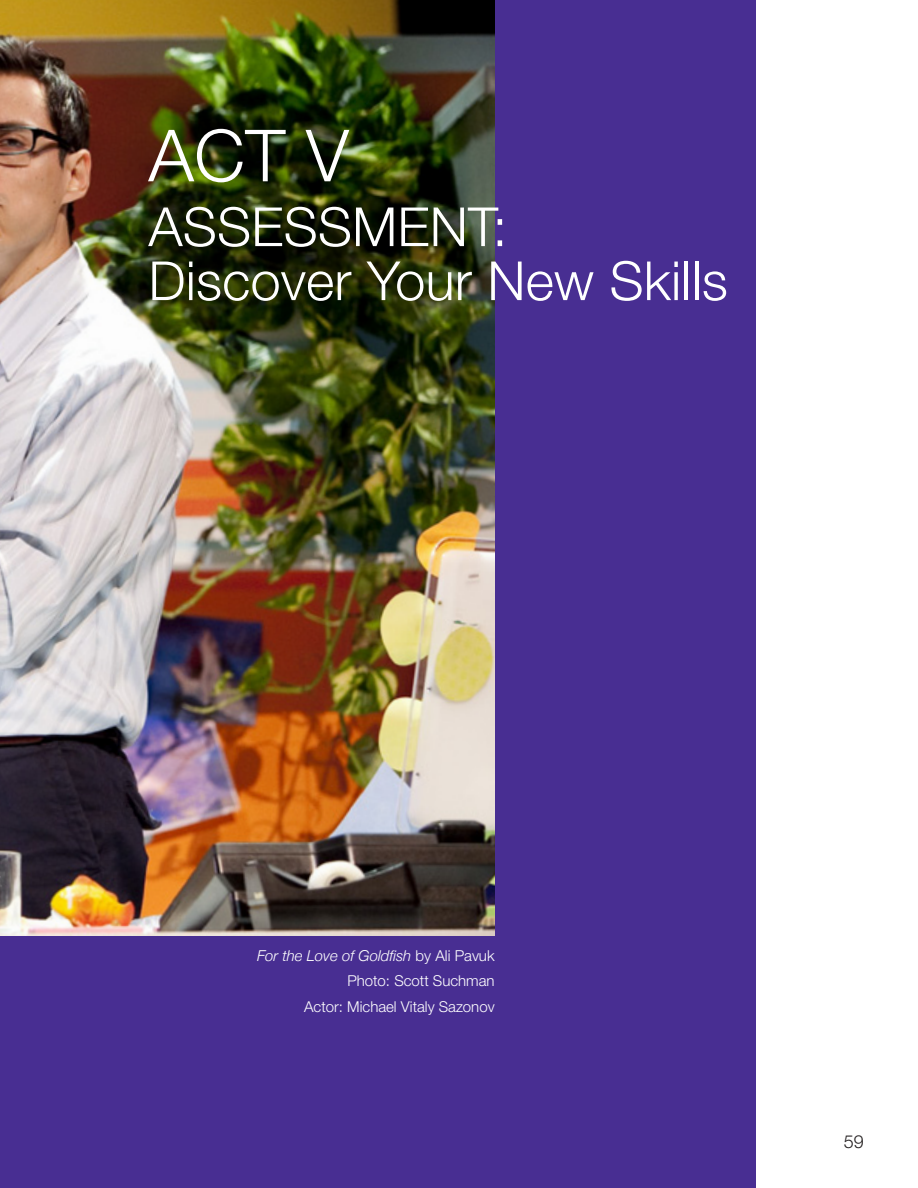
<style>
.page{position:relative;width:918px;height:1188px;background:#fff}
.page>*{position:absolute;margin:0;border:0;box-sizing:border-box;transform-origin:0 0}
.t1{font:300 72px "Helvetica Neue";color:#fff}
.t2{font:300 54px "Helvetica Neue";letter-spacing:.005em;color:#fff}
.t3{font:300 18px "Helvetica Neue";color:#231f20}
.t4{font:300 15px "Helvetica Neue";color:#fff}
.t5{font:italic 300 15px "Helvetica Neue";color:#fff}
.s1{font-style:normal;font-size:15.15px}
</style>
<div class="page">
<div style="left:0;top:0;width:756px;height:1188px;background:#482e92"></div>
<img style="left:0;top:0;width:495px;height:935px">
<p class="t1" style="left:148px;top:112px;width:202px">ACT V</p>
<p class="t2" style="left:148px;top:194px;width:360px">ASSESSMENT:</p>
<p class="t2" style="left:148px;top:248px;width:581px">Discover Your New Skills</p>
<p class="t5" style="left:257px;top:947px;width:239px">For the Love of Goldfish <span class="s1">by Ali Pavuk</span></p>
<p class="t4" style="left:347px;top:972px;width:149px">Photo: Scott Suchman</p>
<p class="t4" style="left:304px;top:997px;width:192px">Actor: Michael Vitaly Sazonov</p>
<p class="t3" style="left:844px;top:1131px;width:22px">59</p>
</div>
